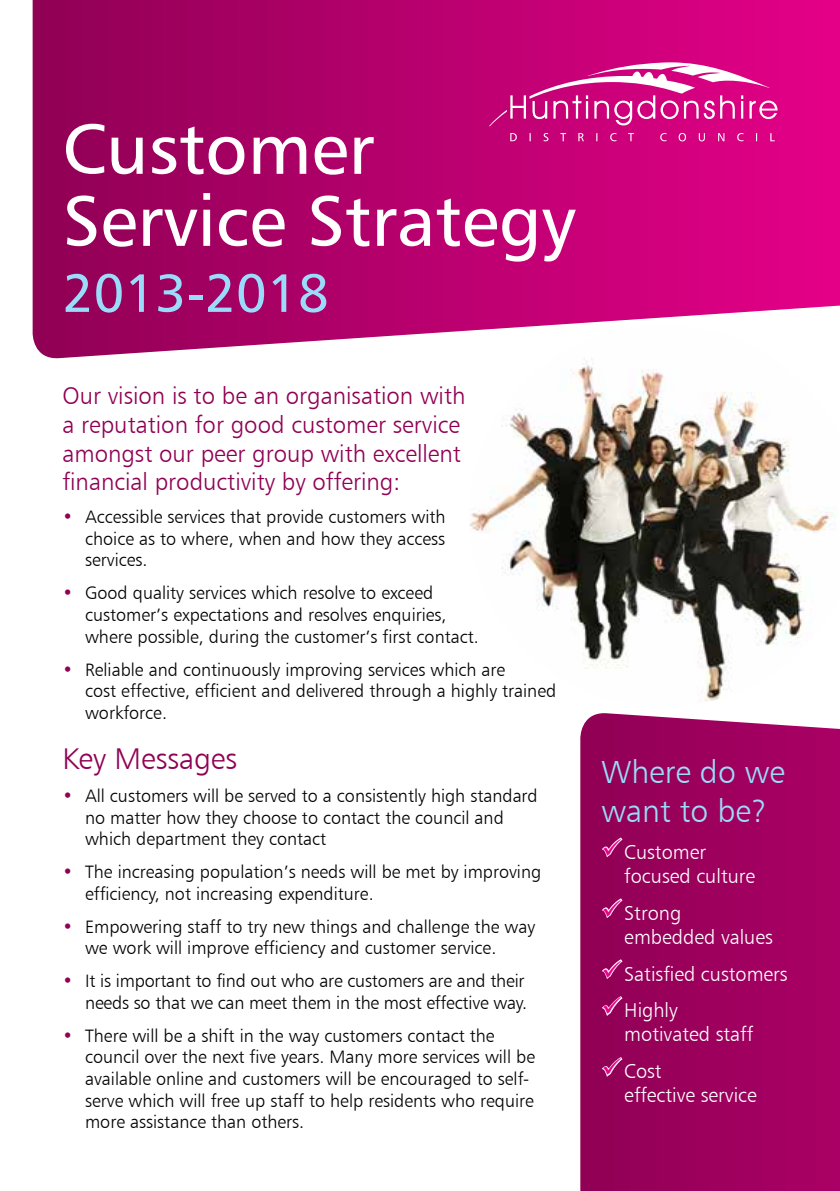
<style>
.page{position:relative;width:840px;height:1191px;background:#fff}
.page>*{position:absolute;margin:0;border:0;box-sizing:border-box;transform-origin:0 0}
.t1{font:72px/72px "Humanist 777 BT Roman B";color:#fff}
.t2{font:54px "Humanist 777 BT Roman B";color:#9adbf9}
.t3{font:32px/38.4px "Humanist 777 BT Light B";color:#9adbf9}
.t4{font:30px "Humanist 777 BT Light B";color:#900054}
.t5{font:24px/28.8px "Humanist 777 BT Light B";color:#900054}
.t6{font:20px/24px "Humanist 777 BT Light B";color:#fff}
.t7{font:18px/21.6px "Humanist 777 BT Light B";color:#000}
.s1{color:#900054}
.s2{color:#ec008c}
</style>
<div class="page">
<svg style="left:580px;top:713px;width:259px;height:478px;background:#9e045f"></svg>
<img style="left:470px;top:364px;width:366px;height:338px">
<svg style="left:33px;top:0;width:806px;height:360px;background:#bc1578"></svg>
<svg style="left:599px;top:836px;width:24px;height:23px"></svg>
<svg style="left:599px;top:897px;width:24px;height:23px"></svg>
<svg style="left:599px;top:958px;width:24px;height:23px"></svg>
<svg style="left:599px;top:994px;width:24px;height:24px"></svg>
<svg style="left:599px;top:1055px;width:24px;height:23px"></svg>
<svg style="left:489px;top:62px;width:288px;height:79px;background:#d62a91"></svg>
<h1 class="t1" style="left:62px;top:111px;width:514px">Customer<br>Service Strategy</h1>
<h2 class="t2" style="left:62px;top:259px;width:268px">2013-2018</h2>
<h3 class="t5" style="left:62px;top:381px;width:404px">Our vision is to be an organisation with a reputation for good customer service amongst our peer group with excellent financial productivity by offering:</h3>
<p class="t7" style="left:85px;top:506px;width:362px;text-align:justify;text-indent:-23px"><span class="s1">•</span> Accessible services that provide customers with choice as to where, when and how they access services.</p>
<p class="t7" style="left:85px;top:582px;width:395px;text-indent:-23px"><span class="s1">•</span> Good quality services which resolve to exceed customer’s expectations and resolves enquiries, where possible, during the customer’s first contact.</p>
<p class="t7" style="left:85px;top:658px;width:472px;text-indent:-23px"><span class="s1">•</span> Reliable and continuously improving services which are<br>cost effective, efficient and delivered through a highly trained workforce.</p>
<h3 class="t4" style="left:62px;top:740px;width:176px">Key Messages</h3>
<p class="t7" style="left:85px;top:784px;width:454px;text-indent:-23px"><span class="s1">•</span> All customers will be served to a consistently high standard no matter how they choose to contact the council and which department they contact</p>
<p class="t7" style="left:85px;top:861px;width:457px;text-indent:-23px"><span class="s1">•</span> The increasing population’s needs will be met by improving efficiency, not increasing expenditure.</p>
<p class="t7" style="left:85px;top:915px;width:451px;text-indent:-23px"><span class="s1">•</span> Empowering staff to try new things and challenge the way we work will improve efficiency and customer service.</p>
<p class="t7" style="left:62px;top:970px;width:466px;text-align:right"><span class="s1">•</span> It is important to find out who are customers are and their needs so that we can meet them in the most effective way.</p>
<p class="t7" style="left:85px;top:1024px;width:451px;text-indent:-23px"><span class="s1">•</span> There will be a shift in the way customers contact the council over the next five years. Many more services will be available online and customers will be encouraged to self&shy;serve which will free up staff to help residents who require more assistance than others.</p>
<h3 class="t3" style="left:601px;top:752px;width:185px">Where do we want to be?</h3>
<p class="t6" style="left:624px;top:839px;width:132px;text-indent:-23px"><span class="s2">✓</span>Customer focused culture</p>
<p class="t6" style="left:624px;top:900px;width:150px;text-indent:-23px"><span class="s2">✓</span>Strong embedded values</p>
<p class="t6" style="left:601px;top:961px;width:187px"><span class="s2">✓</span>Satisfied customers</p>
<p class="t6" style="left:624px;top:998px;width:130px;text-indent:-23px"><span class="s2">✓</span>Highly motivated staff</p>
<p class="t6" style="left:624px;top:1059px;width:134px;text-indent:-23px"><span class="s2">✓</span>Cost<br>effective service</p>
</div>
